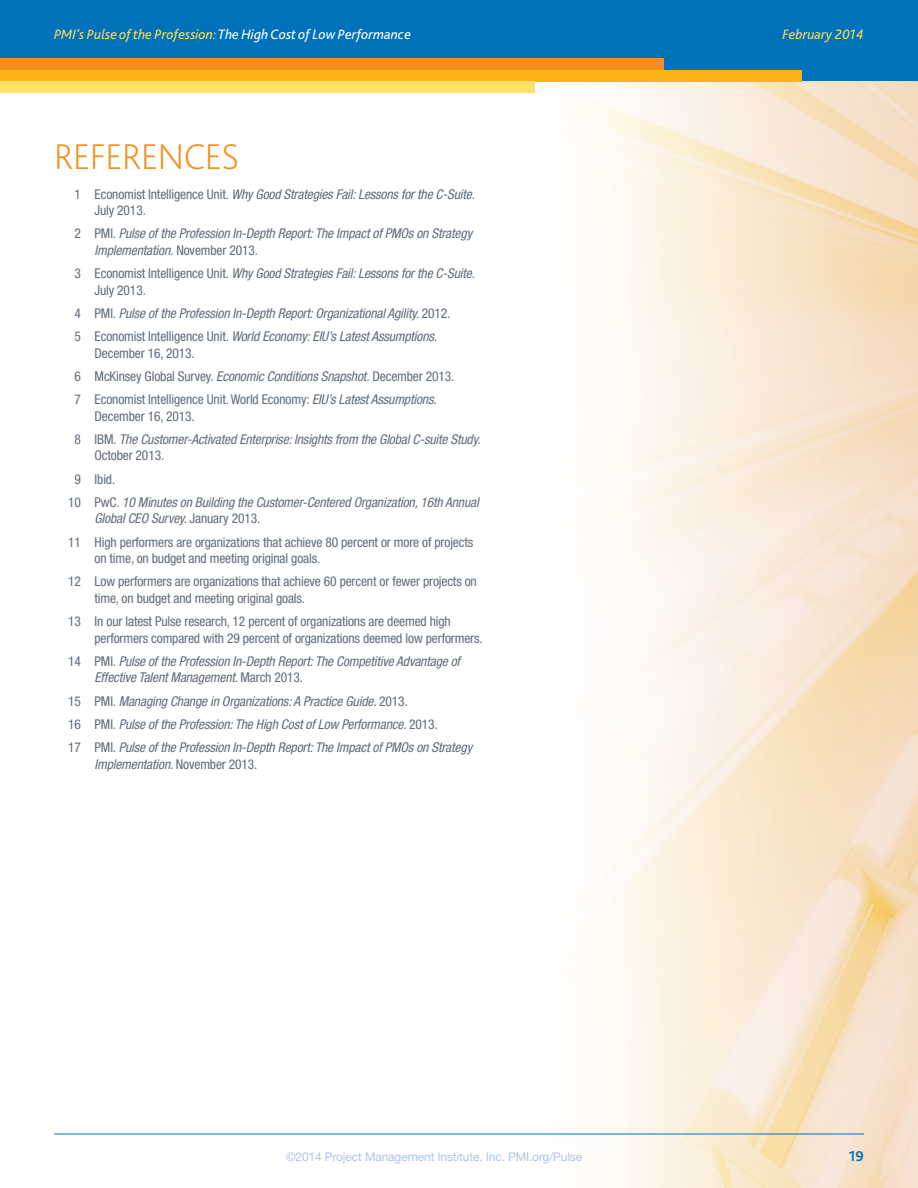
<style>
.page{position:relative;width:918px;height:1188px;background:#fff}
.page>*{position:absolute;margin:0;border:0;box-sizing:border-box;transform-origin:0 0}
.Subheading_1{font:200 37.5px "Bliss 2";letter-spacing:-.01em;color:#f68f1e}
.t1{font:700 15px "Bliss 2";color:#0072bc}
.t2{font:italic 14.25px "Bliss 2";color:#fff}
.t3{font:italic 14.25px "Bliss 2";color:#ffdd54}
.t4{font:italic condensed 13.5px/16.5px "Helvetica Neue LT Std";letter-spacing:-.01em;color:#616b77}
.t5{font:condensed 13.5px/16.5px "Helvetica Neue LT Std";letter-spacing:-.01em;color:#616b77}
.t6{font:12px "Helvetica Neue LT Std";letter-spacing:-.01em;color:#aec5e5}
.s1{color:#ffdd54}
.s2{font-style:normal}
.s3{font-style:italic}
</style>
<div class="page">
<img style="left:135px;top:82px;width:783px;height:1106px">
<div style="left:0;top:0;width:918px;height:81px;background:#0072bc"></div>
<div style="left:0;top:58px;width:663px;height:12px;background:#f68f1e"></div>
<div style="left:0;top:70px;width:802px;height:11px;background:#fbb416"></div>
<div style="left:0;top:81px;width:535px;height:12px;background:#ffe068"></div>
<hr style="left:54px;top:1134px;width:810px;height:1px;background:#0072bc">
<p class="t2" style="left:54px;top:25px;width:359px"><span class="s1">PMI’s Pulse of the Profession:</span> The High Cost of Low Performance</p>
<p class="t3" style="left:782px;top:25px;width:83px">February 2014</p>
<p class="Subheading_1" style="left:54px;top:133px;width:187px">REFERENCES</p>
<p class="t4" style="left:94px;top:186px;width:382px;text-indent:-20px"><span class="s2">1 Economist Intelligence Unit.</span> Why Good Strategies Fail: Lessons for the C-Suite<span class="s2">.<br>July 2013.</span></p>
<p class="t4" style="left:94px;top:226px;width:379px;text-indent:-20px"><span class="s2">2 PMI.</span> Pulse of the Profession In-Depth Report: The Impact of PMOs on Strategy<br>Implementation. <span class="s2">November 2013.</span></p>
<p class="t4" style="left:94px;top:266px;width:382px;text-indent:-20px"><span class="s2">3 Economist Intelligence Unit.</span> Why Good Strategies Fail: Lessons for the C-Suite<span class="s2">.<br>July 2013.</span></p>
<p class="t4" style="left:75px;top:305px;width:377px"><span class="s2">4 PMI.</span> Pulse of the Profession In-Depth Report: Organizational Agility. <span class="s2">2012.</span></p>
<p class="t5" style="left:94px;top:328px;width:344px;text-indent:-20px">5 Economist Intelligence Unit. <span class="s3">World Economy: EIU’s Latest Assumptions.<br></span>December 16, 2013.</p>
<p class="t5" style="left:75px;top:368px;width:381px">6 McKinsey Global Survey. <span class="s3">Economic Conditions Snapshot.</span> December 2013.</p>
<p class="t5" style="left:94px;top:391px;width:344px;text-indent:-20px">7 Economist Intelligence Unit. World Economy: <span class="s3">EIU’s Latest Assumptions.<br></span>December 16, 2013.</p>
<p class="t4" style="left:94px;top:431px;width:388px;text-indent:-20px"><span class="s2">8 IBM.</span> The Customer-Activated Enterprise: Insights from the Global C-suite Study.<br><span class="s2">October 2013.</span></p>
<p class="t5" style="left:75px;top:471px;width:42px">9 Ibid.</p>
<p class="t4" style="left:94px;top:494px;width:386px;text-indent:-26px"><span class="s2">10 PwC.</span> 10 Minutes on Building the Customer-Centered Organization, 16th Annual<br>Global CEO Survey. <span class="s2">January 2013.</span></p>
<p class="t5" style="left:94px;top:534px;width:380px;text-indent:-26px">11 High performers are organizations that achieve 80 percent or more of projects on time, on budget and meeting original goals.</p>
<p class="t5" style="left:94px;top:573px;width:384px;text-indent:-26px">12 Low performers are organizations that achieve 60 percent or fewer projects on time, on budget and meeting original goals.</p>
<p class="t5" style="left:94px;top:613px;width:390px;text-indent:-26px">13 In our latest Pulse research, 12 percent of organizations are deemed high performers compared with 29 percent of organizations deemed low performers.</p>
<p class="t4" style="left:94px;top:653px;width:367px;text-indent:-26px"><span class="s2">14 PMI.</span> Pulse of the Profession In-Depth Report: The Competitive Advantage of<br>Effective Talent Management. <span class="s2">March 2013.</span></p>
<p class="t4" style="left:68px;top:693px;width:341px"><span class="s2">15 PMI.</span> Managing Change in Organizations: A Practice Guide. <span class="s2">2013.</span></p>
<p class="t4" style="left:68px;top:716px;width:371px"><span class="s2">16 PMI.</span> Pulse of the Profession: The High Cost of Low Performance. <span class="s2">2013.</span></p>
<p class="t4" style="left:94px;top:740px;width:379px;text-indent:-26px"><span class="s2">17 PMI.</span> Pulse of the Profession In-Depth Report: The Impact of PMOs on Strategy<br>Implementation. <span class="s2">November 2013.</span></p>
<p class="t6" style="left:286px;top:1150px;width:298px">©2014 Project Management Institute, Inc. PMI.org/Pulse</p>
<p class="t1" style="left:849px;top:1147px;width:17px">19</p>
</div>
